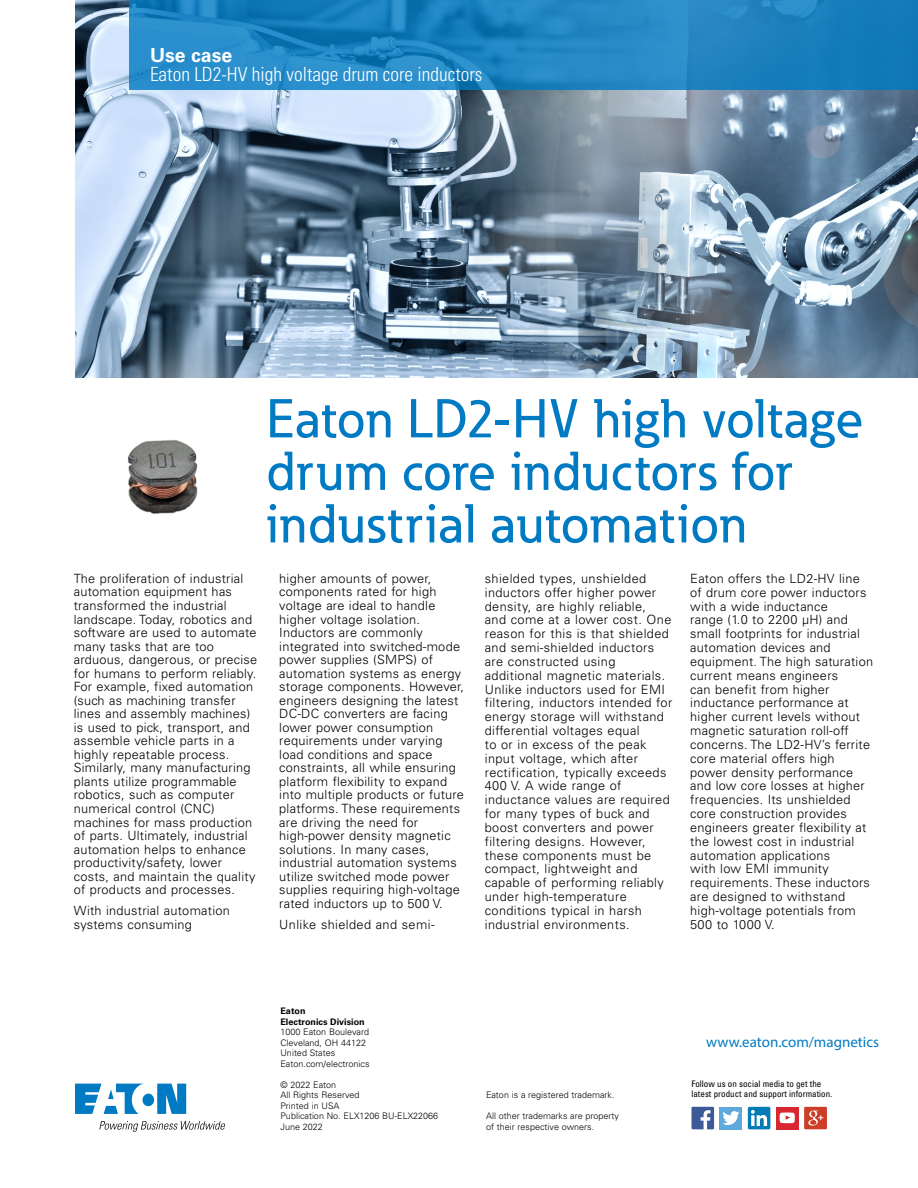
<style>
.page{position:relative;width:918px;height:1188px;background:#fff}
.page>*{position:absolute;margin:0;border:0;box-sizing:border-box;transform-origin:0 0}
._01_Headline___ADJ_C{font:500 54px/52.5px "Eaton";letter-spacing:.02em;color:#007ac2}
._00_CSS_Company{font:300 condensed 19.5px "Univers LT Std";color:#fff}
._00_CSS_Company-2{font:700 19.5px "Univers LT Std";color:#fff}
.t1{font:15px "Myriad Pro";color:#007ac2}
._02_Body__8_5_pt{font:300 12.75px/13.8px "Univers LT Std";letter-spacing:.02em;color:#000}
.t2{font:300 9px/10.5px "Univers LT Std";color:#000}
.t3{font:condensed 9px/10.5px "Univers LT Std";color:#000}
.t4{font:700 9px/10.5px "Univers LT Std";color:#000}
</style>
<div class="page">
<img style="left:75px;top:0;width:843px;height:378px">
<img style="left:128px;top:440px;width:70px;height:74px">
<svg style="left:129px;top:0;width:789px;height:90px;background:#1f84c1"></svg>
<div style="left:776px;top:1107px;width:23px;height:22px;background:#d92732"></div>
<div style="left:720px;top:1107px;width:22px;height:22px;background:#60a9dd"></div>
<svg style="left:692px;top:1107px;width:22px;height:22px"></svg>
<svg style="left:722px;top:1111px;width:17px;height:14px"></svg>
<div style="left:748px;top:1107px;width:22px;height:22px;background:#007bb6;border-radius:2px"></div>
<svg style="left:751px;top:1110px;width:16px;height:16px"></svg>
<svg style="left:804px;top:1107px;width:23px;height:22px"></svg>
<img style="left:808px;top:1111px;width:10px;height:15px">
<svg style="left:780px;top:1113px;width:15px;height:10px"></svg>
<svg style="left:75px;top:1084px;width:111px;height:30px"></svg>
<svg style="left:99px;top:1121px;width:126px;height:11px"></svg>
<p class="_00_CSS_Company-2" style="left:150px;top:43px;width:84px">Use case</p>
<p class="_00_CSS_Company" style="left:150px;top:62px;width:334px">Eaton LD2-HV high voltage drum core inductors</p>
<p class="_01_Headline___ADJ_C" style="left:266px;top:392px;width:599px">Eaton LD2-HV high voltage drum core inductors for industrial automation</p>
<p class="_02_Body__8_5_pt" style="left:74px;top:572px;width:185px">The proliferation of industrial automation equipment has transformed the industrial landscape. Today, robotics and software are used to automate many tasks that are too arduous, dangerous, or precise for humans to perform reliably.<br>For example, fixed automation (such as machining transfer lines and assembly machines) is used to pick, transport, and assemble vehicle parts in a highly repeatable process.<br>Similarly, many manufacturing plants utilize programmable robotics, such as computer numerical control (CNC) machines for mass production of parts. Ultimately, industrial automation helps to enhance productivity/safety, lower costs, and maintain the quality of products and processes.</p>
<p class="_02_Body__8_5_pt" style="left:74px;top:904px;width:158px">With industrial automation systems consuming</p>
<p class="_02_Body__8_5_pt" style="left:279px;top:572px;width:186px">higher amounts of power, components rated for high voltage are ideal to handle higher voltage isolation.<br>Inductors are commonly integrated into switched-mode power supplies (SMPS) of automation systems as energy storage components. However, engineers designing the latest<br>DC-DC converters are facing lower power consumption requirements under varying load conditions and space constraints, all while ensuring platform flexibility to expand into multiple products or future platforms. These requirements are driving the need for high-power density magnetic solutions. In many cases, industrial automation systems utilize switched mode power supplies requiring high-voltage rated inductors up to 500 V.</p>
<p class="_02_Body__8_5_pt" style="left:279px;top:917px;width:157px">Unlike shielded and semi-</p>
<p class="_02_Body__8_5_pt" style="left:485px;top:572px;width:189px">shielded types, unshielded inductors offer higher power density, are highly reliable,<br>and come at a lower cost. One reason for this is that shielded and semi-shielded inductors are constructed using additional magnetic materials.<br>Unlike inductors used for EMI filtering, inductors intended for energy storage will withstand differential voltages equal<br>to or in excess of the peak input voltage, which after rectification, typically exceeds<br>400 V. A wide range of inductance values are required for many types of buck and boost converters and power filtering designs. However, these components must be compact, lightweight and capable of performing reliably under high-temperature conditions typical in harsh industrial environments.</p>
<p class="_02_Body__8_5_pt" style="left:690px;top:572px;width:184px">Eaton offers the LD2-HV line of drum core power inductors with a wide inductance<br>range (1.0 to 2200 µH) and small footprints for industrial automation devices and equipment. The high saturation current means engineers<br>can benefit from higher inductance performance at higher current levels without magnetic saturation roll-off concerns. The LD2-HV’s ferrite core material offers high power density performance and low core losses at higher frequencies. Its unshielded core construction provides engineers greater flexibility at the lowest cost in industrial automation applications<br>with low EMI immunity requirements. These inductors are designed to withstand high-voltage potentials from<br>500 to 1000 V.</p>
<p class="t4" style="left:280px;top:1006px;width:86px">Eaton<br>Electronics Division</p>
<p class="t2" style="left:280px;top:1027px;width:91px">1000 Eaton Boulevard<br>Cleveland, OH 44122<br>United States<br>Eaton.com/electronics</p>
<p class="t2" style="left:280px;top:1079px;width:159px">© 2022 Eaton<br>All Rights Reserved<br>Printed in USA<br>Publication No. ELX1206 BU-ELX22066<br>June 2022</p>
<p class="t3" style="left:692px;top:1078px;width:142px">Follow us on social media to get the latest product and support information.</p>
<p class="t1" style="left:706px;top:1033px;width:174px">www.eaton.com/magnetics</p>
<p class="t2" style="left:486px;top:1090px;width:130px">Eaton is a registered trademark.</p>
<p class="t2" style="left:486px;top:1111px;width:135px">All other trademarks are property of their respective owners.</p>
</div>
